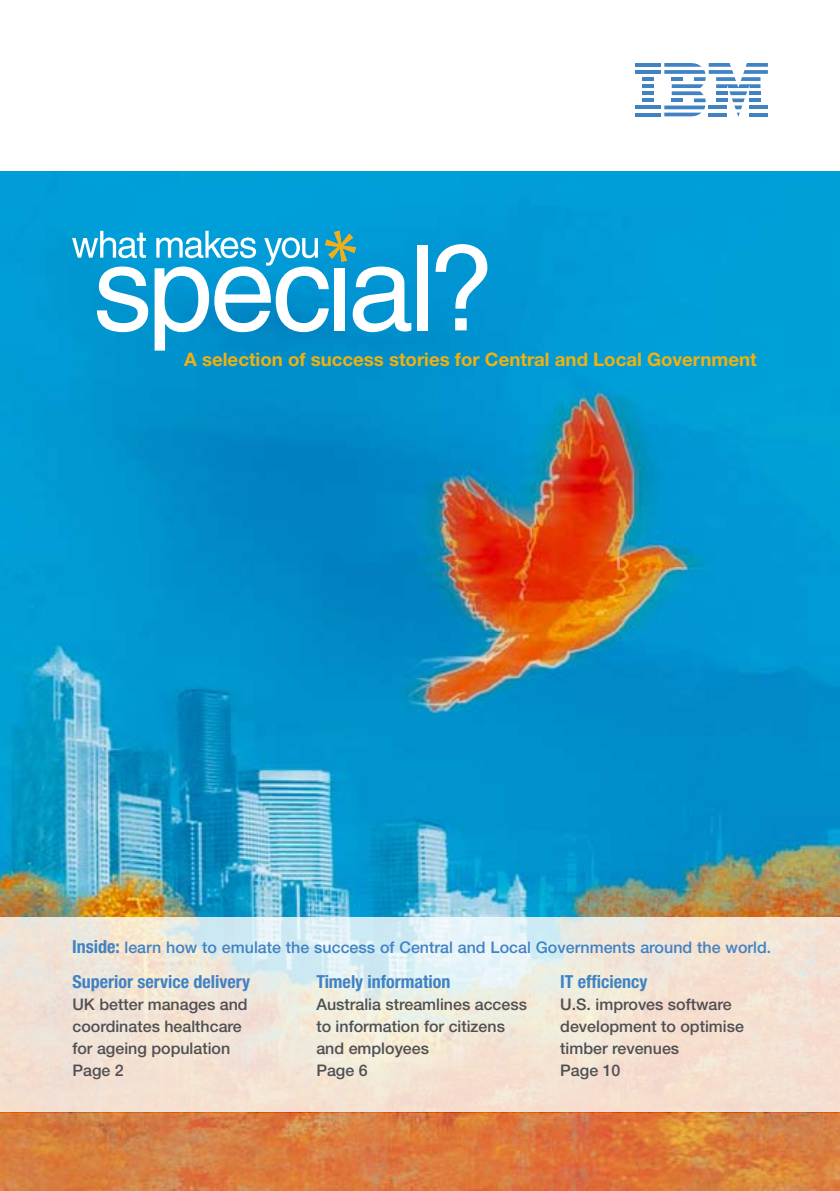
<style>
.page{position:relative;width:840px;height:1191px;background:#fff}
.page>*{position:absolute;margin:0;border:0;box-sizing:border-box;transform-origin:0 0}
.t1{font:700 18.6px "Helvetica Neue LT Std";color:#eeb112}
.t2{font:700 condensed 18px "Helvetica Neue LT Std";color:#4182c3}
.t3{font:500 16px/22px "Helvetica Neue LT Std";color:#504f53}
.t4{font:500 16px "Helvetica Neue LT Std";color:#4182c3}
.s1{font-weight:700;font-stretch:condensed;font-size:18px}
</style>
<div class="page">
<img style="left:0;top:171px;width:839px;height:746px">
<svg style="left:0;top:917px;width:839px;height:195px;background:#efe5d9"></svg>
<svg style="left:0;top:1112px;width:839px;height:79px;background:#d97c3e"></svg>
<hr style="left:634px;top:63px;width:26px;height:4px;background:#4182c3">
<hr style="left:634px;top:70px;width:26px;height:4px;background:#4182c3">
<hr style="left:634px;top:106px;width:26px;height:3px;background:#4182c3">
<hr style="left:641px;top:98px;width:12px;height:4px;background:#4182c3">
<hr style="left:641px;top:91px;width:12px;height:4px;background:#4182c3">
<hr style="left:641px;top:84px;width:12px;height:4px;background:#4182c3">
<hr style="left:641px;top:77px;width:12px;height:4px;background:#4182c3">
<hr style="left:634px;top:113px;width:26px;height:3px;background:#4182c3">
<svg style="left:664px;top:63px;width:103px;height:53px"></svg>
<svg style="left:72px;top:231px;width:74px;height:27px"></svg>
<svg style="left:97px;top:266px;width:51px;height:66px"></svg>
<div style="left:417px;top:245px;width:11px;height:85px;background:#fff"></div>
<svg style="left:435px;top:244px;width:52px;height:86px"></svg>
<svg style="left:154px;top:231px;width:257px;height:119px"></svg>
<p class="t1" style="left:184px;top:348px;width:573px">A selection of success stories for Central and Local Government</p>
<p class="t4" style="left:72px;top:938px;width:700px"><span class="s1">Inside:</span> learn how to emulate the success of Central and Local Governments around the world.</p>
<p class="t2" style="left:72px;top:971px;width:179px">Superior service delivery</p>
<p class="t3" style="left:72px;top:993px;width:177px">UK better manages and coordinates healthcare for ageing population<br>Page 2</p>
<p class="t2" style="left:316px;top:971px;width:136px">Timely information</p>
<p class="t3" style="left:316px;top:993px;width:212px">Australia streamlines access to information for citizens and employees<br>Page 6</p>
<p class="t2" style="left:560px;top:971px;width:89px">IT efficiency</p>
<p class="t3" style="left:560px;top:993px;width:185px">U.S. improves software development to optimise timber revenues<br>Page 10</p>
</div>
